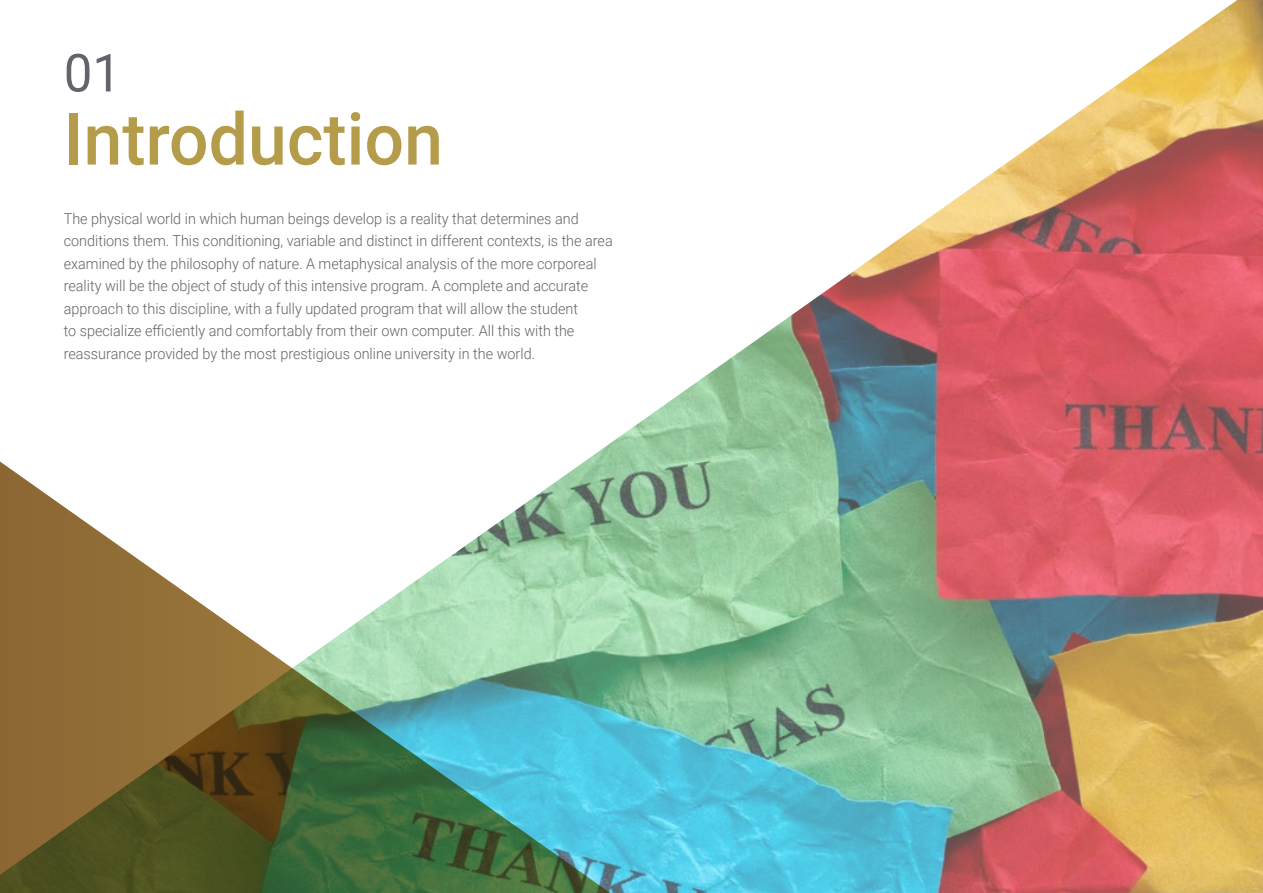
<style>
.page{position:relative;width:1263px;height:893px;background:#fff}
.page>*{position:absolute;margin:0;border:0;box-sizing:border-box;transform-origin:0 0}
.t1{font:500 72px "Roboto";color:#b49c4b}
.t2{font:52.5px "Roboto";color:#61646a}
.t3{font:300 15px/22.5px "Roboto";color:#61646a;scale:.96 1}
</style>
<div class="page">
<img style="left:607px;top:0;width:656px;height:893px">
<svg style="left:0;top:446px;width:640px;height:447px"></svg>
<h2 class="t2" style="left:64px;top:36px;width:59px">01</h2>
<h1 class="t1" style="left:64px;top:89px;width:381px">Introduction</h1>
<p class="t3" style="left:64px;top:207px;width:573px">The physical world in which human beings develop is a reality that determines and conditions them. This conditioning, variable and distinct in different contexts, is the area examined by the philosophy of nature. A metaphysical analysis of the more corporeal reality will be the object of study of this intensive program. A complete and accurate approach to this discipline, with a fully updated program that will allow the student<br>to specialize efficiently and comfortably from their own computer. All this with the reassurance provided by the most prestigious online university in the world.</p>
</div>
